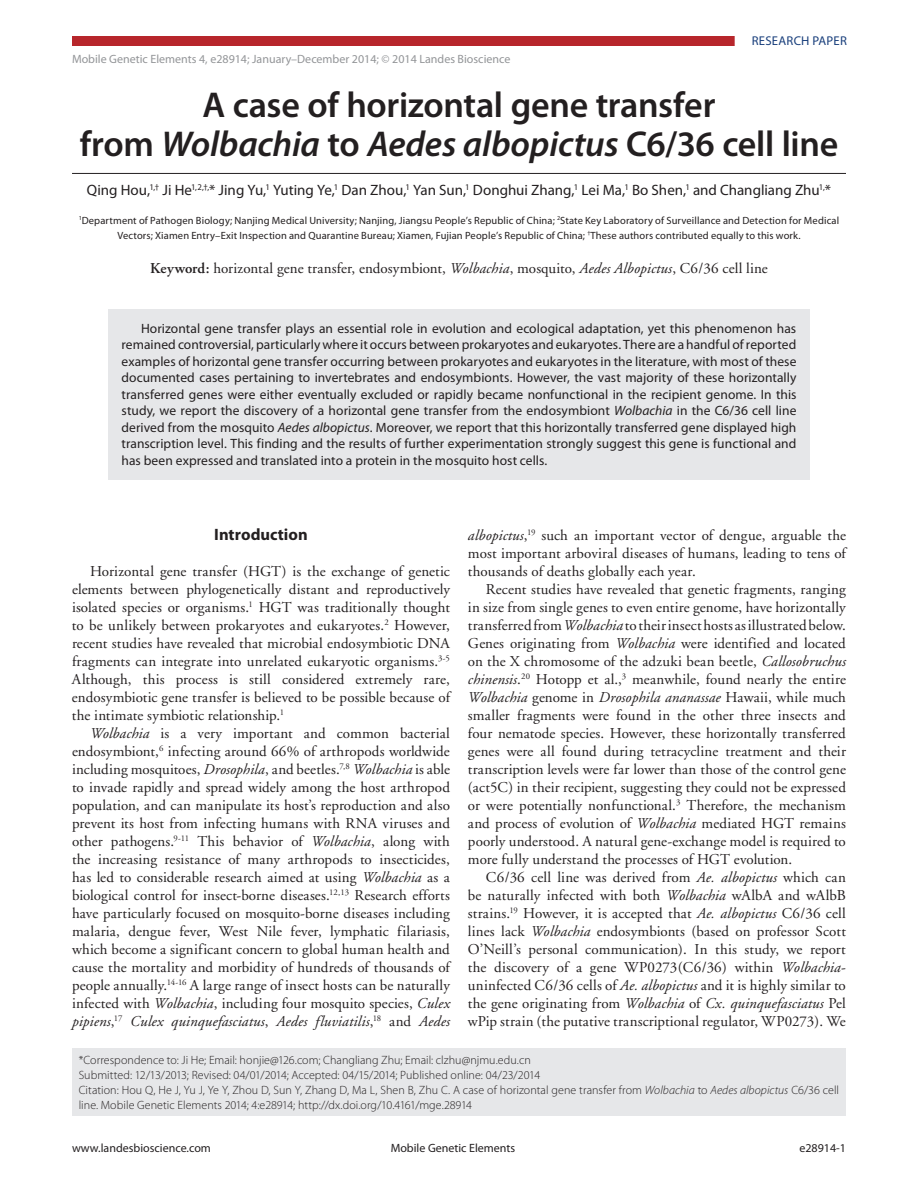
<style>
.page{position:relative;width:918px;height:1188px;background:#fff}
.page>*{position:absolute;margin:0;border:0;box-sizing:border-box;transform-origin:0 0}
.t1{font:600 36px/39px "Myriad Pro";letter-spacing:-.01em;color:#231f20;text-align:center}
.t2{font:700 16.5px "Myriad Pro";color:#231f20}
.t3{font:15px/18px "Adobe Garamond";letter-spacing:.005em;color:#231f20;text-align:justify}
.t4{font:15px "Myriad Pro";color:#231f20}
.t5{font:13.5px/16.5px "Myriad Pro";color:#231f20;text-align:justify}
.t6{font:12.75px "Myriad Pro";letter-spacing:.02em;color:#193f7c}
.t7{font:300 12px/15px "Myriad Pro";color:#231f20}
.t8{font:12px "Myriad Pro";color:#939598}
.t9{font:12px "Myriad Pro";color:#231f20}
.t10{font:10.5px/15px "Myriad Pro";letter-spacing:.015em;color:#231f20;text-align:center}
.s1{font-style:italic}
.s2{font-weight:600}
</style>
<div class="page">
<div style="left:72px;top:36px;width:774px;height:10px;background:#b7262b"></div>
<svg style="left:734px;top:36px;width:112px;height:10px"></svg>
<div style="left:72px;top:1048px;width:774px;height:68px;background:#e6e7e9"></div>
<hr style="left:72px;top:173px;width:774px;height:1px;background:#231f20">
<div style="left:108px;top:309px;width:702px;height:170px;background:#e6e7e9"></div>
<p class="t8" style="left:72px;top:52px;width:440px">Mobile Genetic Elements 4, e28914; January–December 2014; © 2014 Landes Bioscience</p>
<p class="t6" style="left:752px;top:32px;width:94px">Research Paper</p>
<h1 class="t1" style="left:80px;top:85px;width:760px">A case of horizontal gene transfer<br>from <span class="s1">Wolbachia</span> to <span class="s1">Aedes albopictus</span> C6/36 cell line</h1>
<p class="t4" style="left:87px;top:181px;width:746px">Qing Hou,<sup>1,†</sup> Ji He<sup>1,2,†,</sup>* Jing Yu,<sup>1</sup> Yuting Ye,<sup>1</sup> Dan Zhou,<sup>1</sup> Yan Sun,<sup>1</sup> Donghui Zhang,<sup>1</sup> Lei Ma,<sup>1</sup> Bo Shen,<sup>1</sup> and Changliang Zhu<sup>1,</sup>*</p>
<p class="t10" style="left:79px;top:212px;width:762px"><sup>1</sup>Department of Pathogen Biology; Nanjing Medical University; Nanjing, Jiangsu People’s Republic of China; <sup>2</sup>State Key Laboratory of Surveillance and Detection for Medical<br>Vectors; Xiamen Entry–Exit Inspection and Quarantine Bureau; Xiamen, Fujian People’s Republic of China; <sup>†</sup>These authors contributed equally to this work.</p>
<p class="t3" style="left:150px;top:259px;width:619px"><span class="s2">Keyword:</span> horizontal gene transfer, endosymbiont, <span class="s1">Wolbachia</span>, mosquito, <span class="s1">Aedes Albopictus</span>, C6/36 cell line</p>
<p class="t5" style="left:122px;top:320px;width:676px;text-indent:19px">Horizontal gene transfer plays an essential role in evolution and ecological adaptation, yet this phenomenon has remained controversial, particularly where it occurs between prokaryotes and eukaryotes. There are a handful of reported examples of horizontal gene transfer occurring between prokaryotes and eukaryotes in the literature, with most of these documented cases pertaining to invertebrates and endosymbionts. H owever, the vast majority of these horizontally transferred genes were either eventually excluded or rapidly became nonfunctional in the recipient genome. In this study, we report the discovery of a horizontal gene transfer from the endosymbiont <span class="s1">Wolbachia</span> in the C6/36 cell line derived from the mosquito <span class="s1">Aedes albopictus</span>. Moreover, we report that this horizontally transferred gene displayed high transcription level. This finding and the results of further experimentation strongly suggest this gene is functional and has been expressed and translated into a protein in the mosquito host cells.</p>
<p class="t2" style="left:214px;top:524px;width:95px">Introduction</p>
<p class="t3" style="left:72px;top:563px;width:380px;text-indent:18px">Horizontal gene transfer (HGT) is the exchange of genetic elements between phylogenetically distant and reproductively isolated species or organisms.<sup>1</sup> HGT was traditionally thought to be unlikely between prokaryotes and eukaryotes.<sup>2</sup> However, recent studies have revealed that microbial endosymbiotic DNA fragments can integrate into unrelated eukaryotic organisms.<sup>3-5<br></sup>Although, this process is still considered extremely rare, endosymbiotic gene transfer is believed to be possible because of the intimate symbiotic relationship.<sup>1</sup></p>
<p class="t3" style="left:72px;top:725px;width:380px;text-indent:18px"><span class="s1">Wolbachia</span> is a very important and common bacterial endosymbiont,<sup>6</sup> infecting around 66% of arthropods worldwide including mosquitoes, <span class="s1">Drosophila</span>, and beetles.<sup>7,8</sup> <span class="s1">Wolbachia</span> is able to invade rapidly and spread widely among the host arthropod population, and can manipulate its host’s reproduction and also prevent its host from infecting humans with RNA viruses and other pathogens.<sup>9-11</sup> This behavior of <span class="s1">Wolbachia</span>, along with the increasing resistance of many arthropods to insecticides, has led to considerable research aimed at using <span class="s1">Wolbachia</span> as a biological control for insect-borne diseases.<sup>12,13</sup> Research efforts have particularly focused on mosquito-borne diseases including malaria, dengue fever, West Nile fever, lymphatic filariasis, which become a significant concern to global human health and cause the mortality and morbidity of hundreds of thousands of people annually.<sup>14-16</sup> A large range of insect hosts can be naturally infected with <span class="s1">Wolbachia</span>, including four mosquito species, <span class="s1">Culex pipiens</span>,<sup>17</sup> <span class="s1">Culex quinquefasciatus</span>, <span class="s1">Aedes fluviatilis</span>,<sup>18</sup> and <span class="s1">Aedes</span></p>
<p class="t3" style="left:468px;top:527px;width:379px"><span class="s1">albopictus</span>,<sup>19</sup> such an important vector of dengue, arguable the most important arboviral diseases of humans, leading to tens of thousands of deaths globally each year.</p>
<p class="t3" style="left:468px;top:581px;width:380px;text-indent:18px">Recent studies have revealed that genetic fragments, ranging in size from single genes to even entire genome, have horizontally transferred from <span class="s1">Wolbachia</span> to their insect hosts as illustrated below.<br>Genes originating from <span class="s1">Wolbachia</span> were identified and located on the X chromosome of the adzuki bean beetle, <span class="s1">Callosobruchus chinensis</span>.<sup>20</sup> Hotopp et al.,<sup>3</sup> meanwhile, found nearly the entire <span class="s1">Wolbachia</span> genome in <span class="s1">Drosophila ananassae</span> Hawaii, while much smaller fragments were found in the other three insects and four nematode species. However, these horizontally transferred genes were all found during tetracycline treatment and their transcription levels were far lower than those of the control gene (act5C) in their recipient, suggesting they could not be expressed or were potentially nonfunctional.<sup>3</sup> Therefore, the mechanism and process of evolution of <span class="s1">Wolbachia</span> mediated HGT remains poorly understood. A natural gene-exchange model is required to more fully understand the processes of HGT evolution.</p>
<p class="t3" style="left:468px;top:869px;width:380px;text-indent:18px">C6/36 cell line was derived from <span class="s1">Ae. albopictus</span> which can be naturally infected with both <span class="s1">Wolbachia</span> wAlbA and wAlbB strains.<sup>19</sup> However, it is accepted that <span class="s1">Ae. albopictus</span> C6/36 cell lines lack <span class="s1">Wolbachia</span> endosymbionts (based on professor Scott O’Neill’s personal communication). In this study, we report the discovery of a gene WP0273(C6/36) within <span class="s1">Wolbachia&shy;</span>uninfected C6/36 cells of <span class="s1">Ae. albopictus</span> and it is highly similar to the gene originating from <span class="s1">Wolbachia</span> of <span class="s1">Cx. quinquefasciatus</span> Pel wPip strain (the putative transcriptional regulator, WP0273). We</p>
<p class="t7" style="left:79px;top:1052px;width:762px">*Correspondence to: Ji He; Email: honjie@126.com; Changliang Zhu; Email: clzhu@njmu.edu.cn<br>Submitted: 12/13/2013; Revised: 04/01/2014; Accepted: 04/15/2014; Published online: 04/23/2014<br>Citation: Hou Q, He J, Yu J, Ye Y, Zhou D, Sun Y, Zhang D, Ma L, Shen B, Zhu C. A case of horizontal gene transfer from <span class="s1">Wolbachia</span> to <span class="s1">Aedes albopictus</span> C6/36 cell line. Mobile Genetic Elements 2014; 4:e28914; http://dx.doi.org/10.4161/mge.28914</p>
<p class="t9" style="left:72px;top:1141px;width:140px">www.landesbioscience.com</p>
<p class="t9" style="left:391px;top:1141px;width:126px">Mobile Genetic Elements</p>
<p class="t9" style="left:799px;top:1141px;width:48px">e28914-1</p>
</div>
